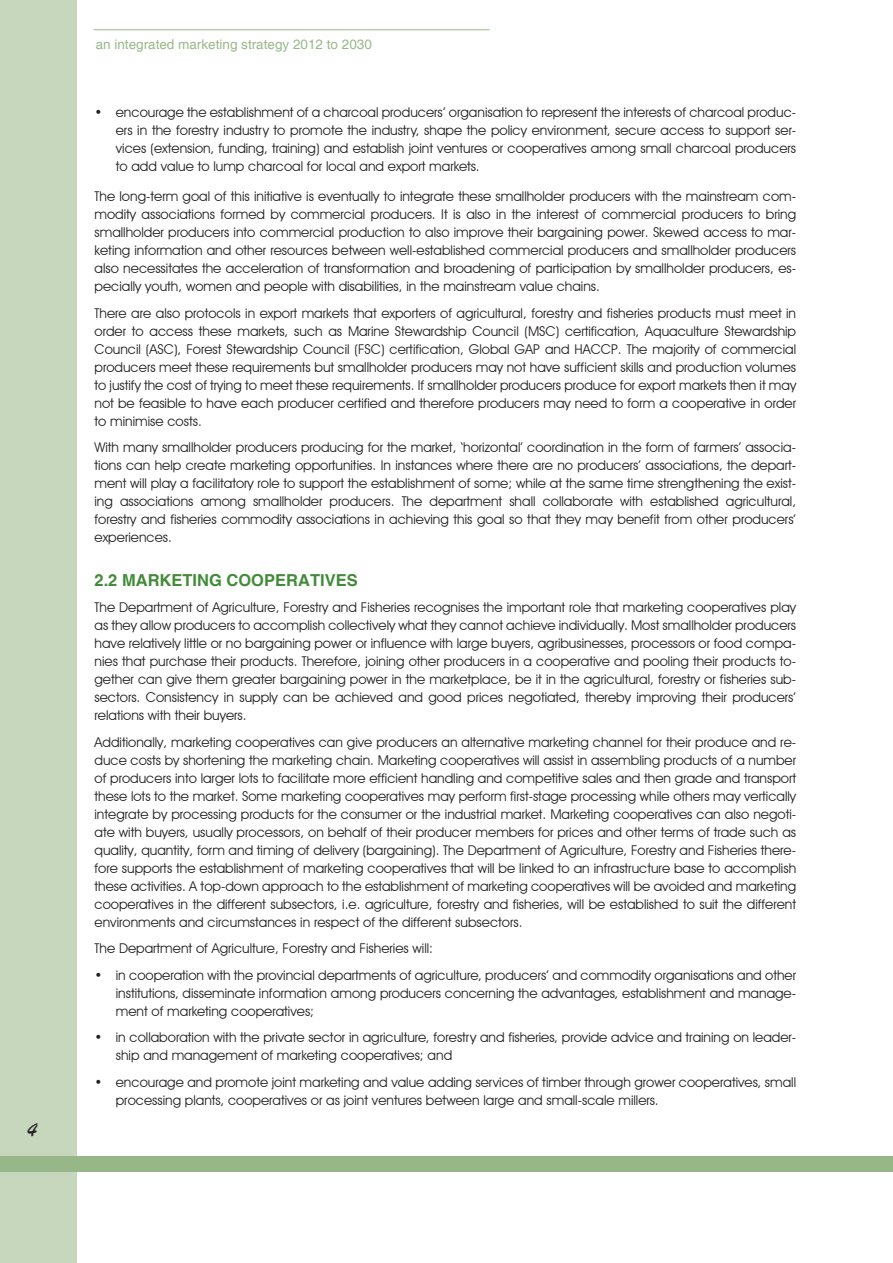
<style>
.page{position:relative;width:893px;height:1263px;background:#fff}
.page>*{position:absolute;margin:0;border:0;box-sizing:border-box;transform-origin:0 0}
.t1{font:21px "Brush Script";color:#231f20}
.t2{font:700 16.5px "Helvetica";color:#438b3a}
.t3{font:13.5px/18px "Avant Garde IT Cby BT";color:#231f20;text-align:justify}
.t4{font:13.5px "Helvetica";color:#99b88a}
</style>
<div class="page">
<div style="left:0;top:0;width:77px;height:1263px;background:#c7d7be"></div>
<div style="left:0;top:1157px;width:893px;height:15px;background:#97b788"></div>
<hr style="left:94px;top:29px;width:396px;height:1px;background:#99b88a">
<h1 class="t1" style="left:28px;top:1117px;width:10px">4</h1>
<p class="t4" style="left:96px;top:36px;width:278px">an integrated marketing strategy 2012 to 2030</p>
<p class="t3" style="left:116px;top:103px;width:682px;text-indent:-21px">• encourage the establishment of a charcoal producers’ organisation to represent the interests of charcoal produc&shy;ers in the forestry industry to promote the industry, shape the policy environment, secure access to support ser&shy;vices (extension, funding, training) and establish joint ventures or cooperatives among small charcoal producers to add value to lump charcoal for local and export markets.</p>
<p class="t3" style="left:95px;top:187px;width:703px">The long-term goal of this initiative is eventually to integrate these smallholder producers with the mainstream com&shy;modity associations formed by commercial producers. It is also in the interest of commercial producers to bring smallholder producers into commercial production to also improve their bargaining power. Skewed access to mar&shy;keting information and other resources between well-established commercial producers and smallholder producers also necessitates the acceleration of transformation and broadening of participation by smallholder producers, es&shy;pecially youth, women and people with disabilities, in the mainstream value chains.</p>
<p class="t3" style="left:95px;top:304px;width:703px">There are also protocols in export markets that exporters of agricultural, forestry and fisheries products must meet in order to access these markets, such as Marine Stewardship Council (MSC) certification, Aquaculture Stewardship Council (ASC), Forest Stewardship Council (FSC) certification, Global GAP and HACCP. The majority of commercial producers meet these requirements but smallholder producers may not have sufficient skills and production volumes to justify the cost of trying to meet these requirements. If smallholder producers produce for export markets then it may not be feasible to have each producer certified and therefore producers may need to form a cooperative in order to minimise costs.</p>
<p class="t3" style="left:95px;top:438px;width:703px">With many smallholder producers producing for the market, ‘horizontal’ coordination in the form of farmers’ associa&shy;tions can help create marketing opportunities. In instances where there are no producers’ associations, the depart&shy;ment will play a facilitatory role to support the establishment of some; while at the same time strengthening the exist&shy;ing associations among smallholder producers. The department shall collaborate with established agricultural, forestry and fisheries commodity associations in achieving this goal so that they may benefit from other producers’ experiences.</p>
<p class="t2" style="left:95px;top:570px;width:265px">2.2 MARKETING COOPERATIVES</p>
<p class="t3" style="left:95px;top:598px;width:703px">The Department of Agriculture, Forestry and Fisheries recognises the important role that marketing cooperatives play as they allow producers to accomplish collectively what they cannot achieve individually. Most smallholder producers have relatively little or no bargaining power or influence with large buyers, agribusinesses, processors or food compa&shy;nies that purchase their products. Therefore, joining other producers in a cooperative and pooling their products to&shy;gether can give them greater bargaining power in the marketplace, be it in the agricultural, forestry or fisheries sub&shy;sectors. Consistency in supply can be achieved and good prices negotiated, thereby improving their producers’ relations with their buyers.</p>
<p class="t3" style="left:95px;top:733px;width:703px">Additionally, marketing cooperatives can give producers an alternative marketing channel for their produce and re&shy;duce costs by shortening the marketing chain. Marketing cooperatives will assist in assembling products of a number of producers into larger lots to facilitate more efficient handling and competitive sales and then grade and transport these lots to the market. Some marketing cooperatives may perform first-stage processing while others may vertically integrate by processing products for the consumer or the industrial market. Marketing cooperatives can also negoti&shy;ate with buyers, usually processors, on behalf of their producer members for prices and other terms of trade such as quality, quantity, form and timing of delivery (bargaining). The Department of Agriculture, Forestry and Fisheries there&shy;fore supports the establishment of marketing cooperatives that will be linked to an infrastructure base to accomplish these activities. A top-down approach to the establishment of marketing cooperatives will be avoided and marketing cooperatives in the different subsectors, i.e. agriculture, forestry and fisheries, will be established to suit the different environments and circumstances in respect of the different subsectors.</p>
<p class="t3" style="left:95px;top:939px;width:340px">The Department of Agriculture, Forestry and Fisheries will:</p>
<p class="t3" style="left:116px;top:966px;width:682px;text-indent:-21px">• in cooperation with the provincial departments of agriculture, producers’ and commodity organisations and other institutions, disseminate information among producers concerning the advantages, establishment and manage&shy;ment of marketing cooperatives;</p>
<p class="t3" style="left:116px;top:1028px;width:682px;text-indent:-21px">• in collaboration with the private sector in agriculture, forestry and fisheries, provide advice and training on leader&shy;ship and management of marketing cooperatives; and</p>
<p class="t3" style="left:116px;top:1073px;width:682px;text-indent:-21px">• encourage and promote joint marketing and value adding services of timber through grower cooperatives, small processing plants, cooperatives or as joint ventures between large and small-scale millers.</p>
</div>
